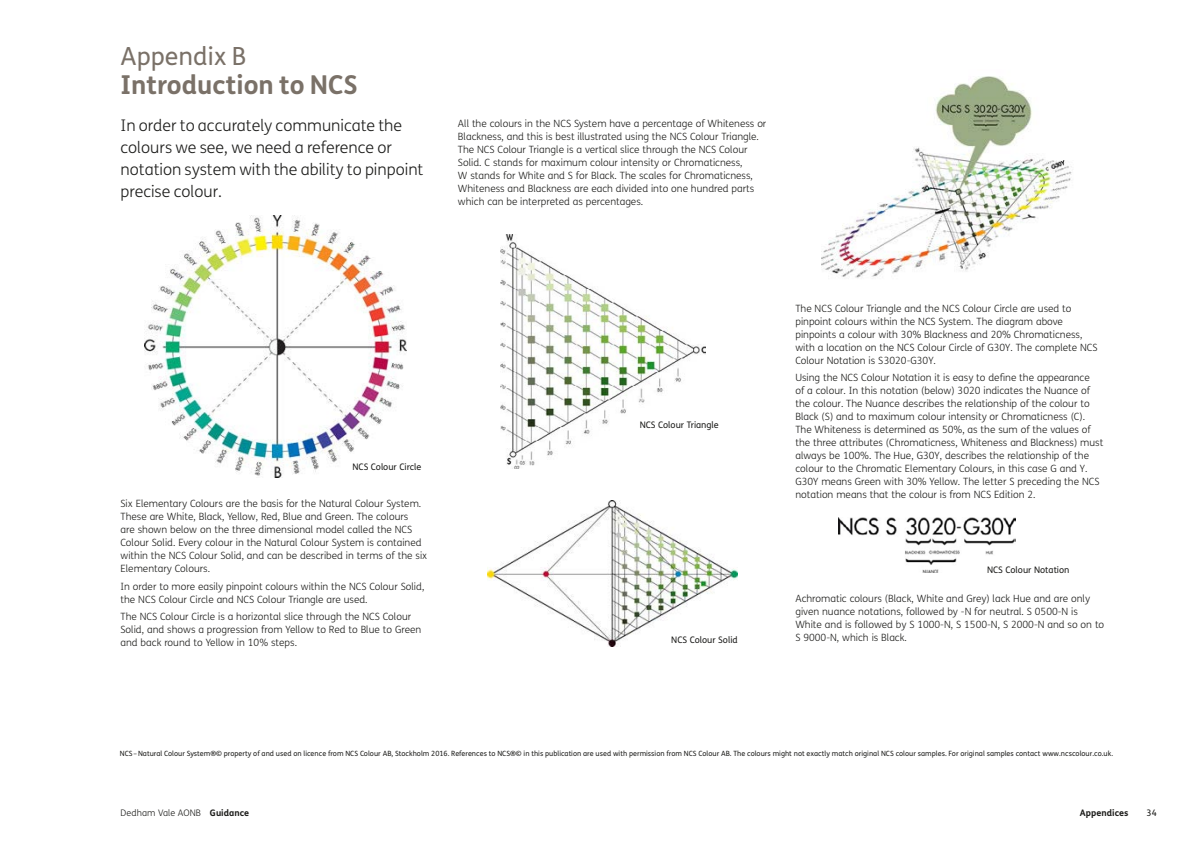
<style>
.page{position:relative;width:1191px;height:842px;background:#fff}
.page>*{position:absolute;margin:0;border:0;box-sizing:border-box;transform-origin:0 0}
.t1{font:700 26px "FS Me";color:#7a7168}
.t2{font:25px "FS Me";color:#7a7168}
.t3{font:300 16px/22px "FS Me";color:#1d1d1b}
.t4{font:300 10px/13px "FS Me";color:#1d1d1b}
.t5{font:9px "FS Me";color:#1d1d1b}
.t6{font:300 9px "FS Me";letter-spacing:.01em;color:#1d1d1b}
.t7{font:700 9px "FS Me";letter-spacing:.005em;color:#1d1d1b}
.t8{font:7.2px "FS Me";color:#1d1d1b}
.s1{font-weight:700}
</style>
<div class="page">
<img style="left:821px;top:76px;width:251px;height:202px">
<img style="left:145px;top:216px;width:261px;height:261px">
<img style="left:501px;top:235px;width:204px;height:233px">
<img style="left:838px;top:517px;width:177px;height:55px">
<img style="left:487px;top:500px;width:250px;height:146px">
<h2 class="t2" style="left:120px;top:39px;width:127px">Appendix B</h2>
<h1 class="t1" style="left:120px;top:64px;width:239px">Introduction to NCS</h1>
<h3 class="t3" style="left:120px;top:114px;width:304px">In order to accurately communicate the colours we see, we need a reference or notation system with the ability to pinpoint precise colour.</h3>
<p class="t4" style="left:458px;top:116px;width:310px">All the colours in the NCS System have a percentage of Whiteness or Blackness, and this is best illustrated using the NCS Colour Triangle.<br>The NCS Colour Triangle is a vertical slice through the NCS Colour Solid. C stands for maximum colour intensity or Chromaticness,<br>W stands for White and S for Black. The scales for Chromaticness, Whiteness and Blackness are each divided into one hundred parts which can be interpreted as percentages.</p>
<p class="t5" style="left:352px;top:460px;width:71px">NCS Colour Circle</p>
<p class="t4" style="left:120px;top:497px;width:308px">Six Elementary Colours are the basis for the Natural Colour System.<br>These are White, Black, Yellow, Red, Blue and Green. The colours<br>are shown below on the three dimensional model called the NCS Colour Solid. Every colour in the Natural Colour System is contained within the NCS Colour Solid, and can be described in terms of the six Elementary Colours.</p>
<p class="t4" style="left:120px;top:579px;width:305px">In order to more easily pinpoint colours within the NCS Colour Solid, the NCS Colour Circle and NCS Colour Triangle are used.</p>
<p class="t4" style="left:120px;top:610px;width:302px">The NCS Colour Circle is a horizontal slice through the NCS Colour<br>Solid, and shows a progression from Yellow to Red to Blue to Green and back round to Yellow in 10% steps.</p>
<p class="t5" style="left:639px;top:418px;width:81px">NCS Colour Triangle</p>
<p class="t5" style="left:671px;top:634px;width:68px">NCS Colour Solid</p>
<p class="t4" style="left:795px;top:302px;width:304px">The NCS Colour Triangle and the NCS Colour Circle are used to pinpoint colours within the NCS System. The diagram above pinpoints a colour with 30% Blackness and 20% Chromaticness, with a location on the NCS Colour Circle of G30Y. The complete NCS Colour Notation is S3020-G30Y.</p>
<p class="t4" style="left:795px;top:371px;width:309px">Using the NCS Colour Notation it is easy to define the appearance<br>of a colour. In this notation (below) 3020 indicates the Nuance of the colour. The Nuance describes the relationship of the colour to Black (S) and to maximum colour intensity or Chromaticness (C).<br>The Whiteness is determined as 50%, as the sum of the values of the three attributes (Chromaticness, Whiteness and Blackness) must always be 100%. The Hue, G30Y, describes the relationship of the colour to the Chromatic Elementary Colours, in this case G and Y.<br>G30Y means Green with 30% Yellow. The letter S preceding the NCS notation means that the colour is from NCS Edition 2.</p>
<p class="t5" style="left:987px;top:564px;width:84px">NCS Colour Notation</p>
<p class="t4" style="left:795px;top:592px;width:310px">Achromatic colours (Black, White and Grey) lack Hue and are only given nuance notations, followed by -N for neutral. S 0500-N is White and is followed by S 1000-N, S 1500-N, S 2000-N and so on to S 9000-N, which is Black.</p>
<p class="t8" style="left:120px;top:748px;width:994px">NCS–Natural Colour System®© property of and used on licence from NCS Colour AB, Stockholm 2016. References to NCS®© in this publication are used with permission from NCS Colour AB. The colours might not exactly match original NCS colour samples. For original samples contact www.ncscolour.co.uk.</p>
<p class="t6" style="left:120px;top:807px;width:130px">Dedham Vale AONB <span class="s1">Guidance</span></p>
<p class="t7" style="left:1079px;top:806px;width:50px">Appendices</p>
<p class="t5" style="left:1146px;top:806px;width:12px">34</p>
</div>
